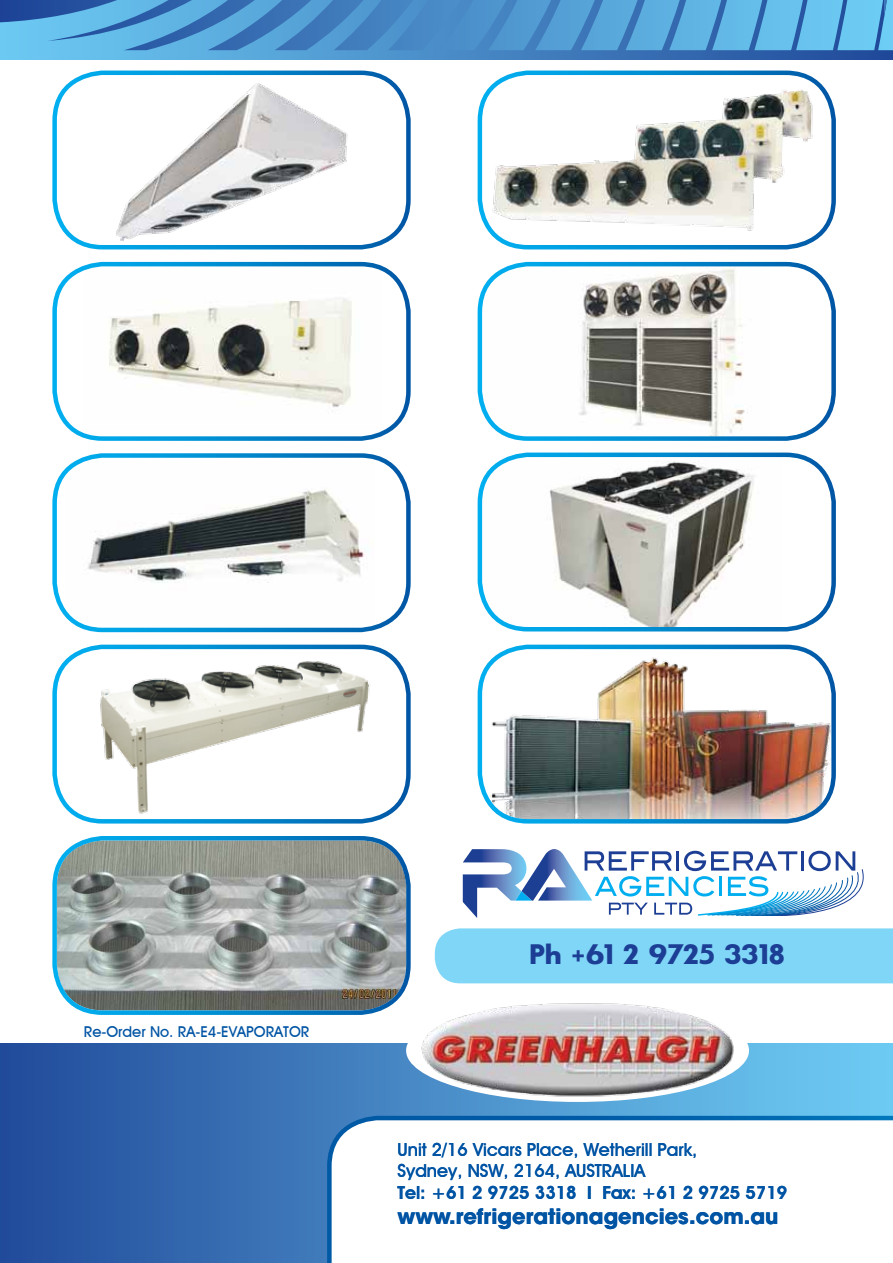
<style>
.page{position:relative;width:893px;height:1263px;background:#fff}
.page>*{position:absolute;margin:0;border:0;box-sizing:border-box;transform-origin:0 0}
.t1{font:700 27.6px "Sans Serif";color:#1c3e94}
.t2{font:700 21px "Avant Garde";color:#0054a4}
.t3{font:500 18px/21.6px "Avant Garde IT Cby BT";color:#0054a4}
.t4{font:600 18px "Avant Garde IT Cby BT";color:#0054a4}
.t5{font:500 15px "Avant Garde IT Cby BT";color:#0054a4}
</style>
<div class="page">
<div style="left:0;top:0;width:893px;height:60px;background:linear-gradient(to right,#6fcdf5,#214999)"></div>
<svg style="left:0;top:50px;width:893px;height:2px;background:#498dc8"></svg>
<svg style="left:0;top:0;width:893px;height:50px;background:#519cd2"></svg>
<svg style="left:0;top:1043px;width:893px;height:220px;background:#366eb2"></svg>
<svg style="left:327px;top:1116px;width:566px;height:147px"></svg>
<img style="left:379px;top:983px;width:397px;height:137px">
<div style="left:435px;top:928px;width:458px;height:55px;background:#80d6f7"></div>
<svg style="left:463px;top:849px;width:401px;height:69px"></svg>
<img style="left:116px;top:83px;width:232px;height:158px">
<div style="left:52px;top:71px;width:359px;height:178px;border:4px solid #fff;border-radius:48px"></div>
<img style="left:84px;top:267px;width:298px;height:140px">
<div style="left:52px;top:262px;width:359px;height:179px;border:4px solid #fff;border-radius:48px"></div>
<img style="left:65px;top:458px;width:309px;height:165px">
<div style="left:52px;top:453px;width:359px;height:179px;border:4px solid #fff;border-radius:48px"></div>
<img style="left:73px;top:649px;width:332px;height:170px">
<div style="left:52px;top:645px;width:359px;height:178px;border:4px solid #fff;border-radius:48px"></div>
<img style="left:57px;top:840px;width:349px;height:170px">
<div style="left:52px;top:836px;width:359px;height:179px;border:4px solid #fff;border-radius:48px"></div>
<img style="left:482px;top:78px;width:349px;height:167px">
<div style="left:478px;top:71px;width:358px;height:178px;border:4px solid #fff;border-radius:48px"></div>
<img style="left:483px;top:267px;width:262px;height:169px">
<div style="left:478px;top:262px;width:358px;height:179px;border:4px solid #fff;border-radius:48px"></div>
<img style="left:482px;top:649px;width:349px;height:170px">
<div style="left:478px;top:645px;width:358px;height:178px;border:4px solid #fff;border-radius:48px"></div>
<img style="left:482px;top:457px;width:273px;height:170px">
<div style="left:478px;top:453px;width:358px;height:178px;border:4px solid #fff;border-radius:48px"></div>
<p class="t5" style="left:84px;top:1023px;width:227px">Re-Order No. RA-E4-EVAPORATOR</p>
<h1 class="t1" style="left:529px;top:939px;width:257px">Ph +61 2 9725 3318</h1>
<p class="t3" style="left:398px;top:1138px;width:301px">Unit 2/16 Vicars Place, Wetherill Park,<br>Sydney, NSW, 2164, AUSTRALIA</p>
<p class="t4" style="left:398px;top:1182px;width:391px">Tel: +61 2 9725 3318 I Fax: +61 2 9725 5719</p>
<p class="t2" style="left:398px;top:1203px;width:382px">www.refrigerationagencies.com.au</p>
</div>
